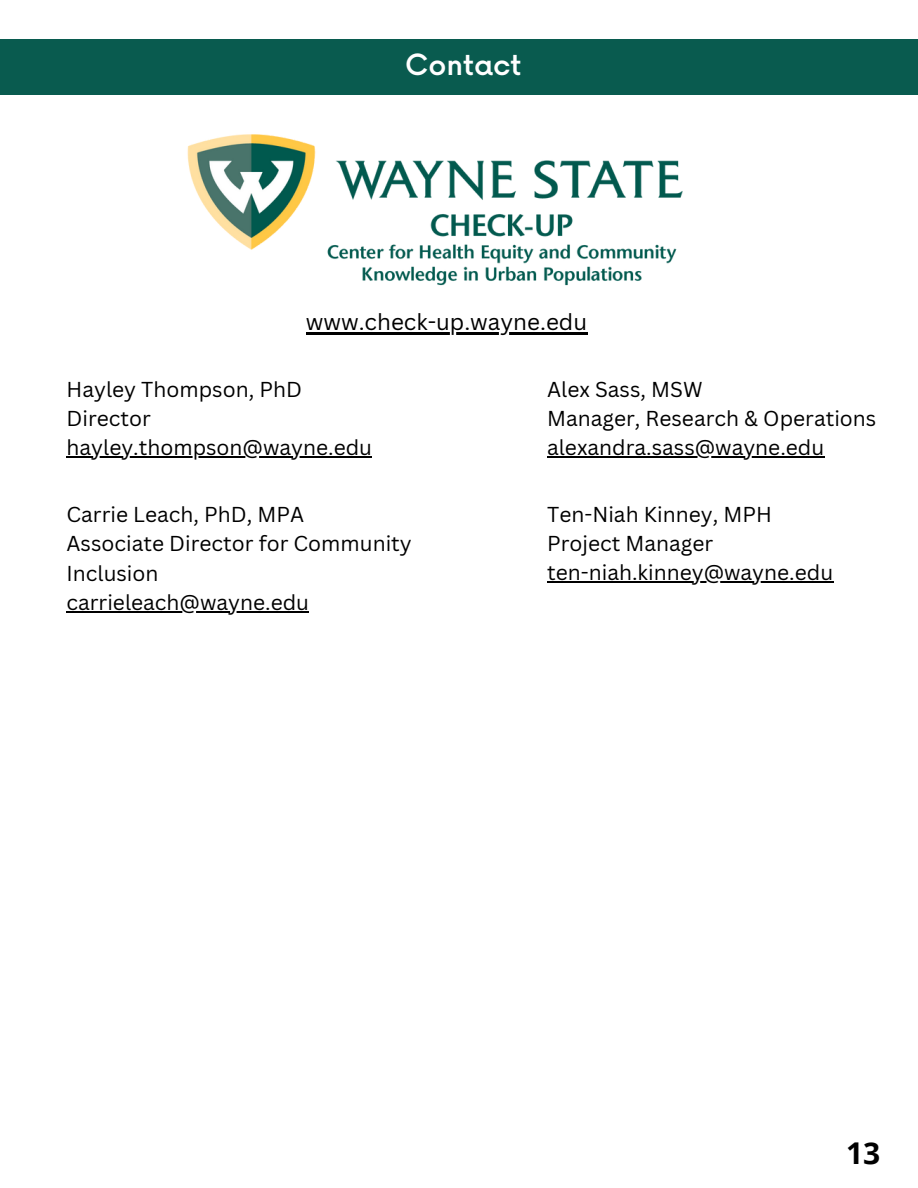
<style>
.page{position:relative;width:918px;height:1188px;background:#fff}
.page>*{position:absolute;margin:0;border:0;box-sizing:border-box;transform-origin:0 0}
.t1{font:700 30px "Open Sans";color:#000}
.t2{font:500 28.5px "Now";color:#fff}
.t3{font:22.5px "Canva Sans";color:#000}
.t4{font:21px/29.2px "Canva Sans";color:#000}
</style>
<div class="page">
<div style="left:0;top:39px;width:918px;height:56px;background:#095b4f"></div>
<img style="left:187px;top:134px;width:496px;height:152px">
<hr style="left:306px;top:333px;width:281px;height:2px;background:#000">
<hr style="left:547px;top:456px;width:277px;height:2px;background:#000">
<hr style="left:67px;top:611px;width:242px;height:1px;background:#000">
<hr style="left:67px;top:456px;width:305px;height:2px;background:#000">
<hr style="left:547px;top:582px;width:286px;height:1px;background:#000">
<p class="t2" style="left:405px;top:49px;width:117px">Contact</p>
<p class="t3" style="left:306px;top:306px;width:283px">www.check-up.wayne.edu</p>
<p class="t4" style="left:67px;top:374px;width:237px">Hayley Thompson, PhD</p>
<p class="t4" style="left:67px;top:403px;width:86px">Director</p>
<p class="t4" style="left:67px;top:433px;width:307px">hayley.thompson@wayne.edu</p>
<p class="t4" style="left:67px;top:499px;width:239px">Carrie Leach, PhD, MPA</p>
<p class="t4" style="left:67px;top:529px;width:347px">Associate Director for Community<br>Inclusion</p>
<p class="t4" style="left:67px;top:587px;width:244px">carrieleach@wayne.edu</p>
<p class="t4" style="left:547px;top:374px;width:157px">Alex Sass, MSW</p>
<p class="t4" style="left:547px;top:403px;width:331px">Manager, Research &amp; Operations</p>
<p class="t4" style="left:547px;top:433px;width:279px">alexandra.sass@wayne.edu</p>
<p class="t4" style="left:547px;top:499px;width:226px">Ten-Niah Kinney, MPH</p>
<p class="t4" style="left:547px;top:528px;width:168px">Project Manager</p>
<p class="t4" style="left:547px;top:558px;width:288px">ten-niah.kinney@wayne.edu</p>
<p class="t1" style="left:846px;top:1132px;width:36px">13</p>
</div>
